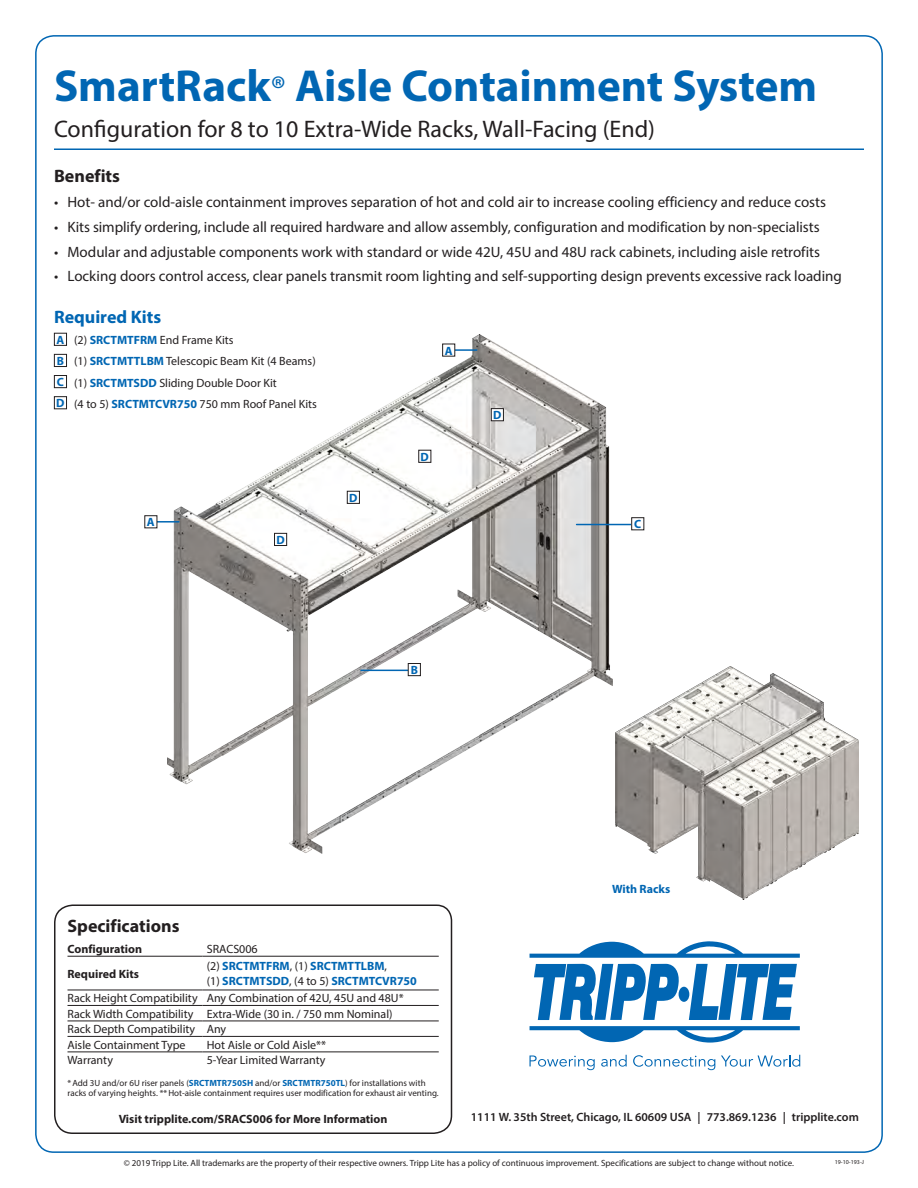
<style>
.page{position:relative;width:918px;height:1188px;background:#fff}
.page>*{position:absolute;margin:0;border:0;box-sizing:border-box;transform-origin:0 0}
.t1{font:700 45px "Myriad Pro";color:#0166b3}
.t2{font:24px "Myriad Pro";color:#231f20}
.t3{font:700 18px "Myriad Pro";color:#231f20}
.t4{font:700 18px "Myriad Pro";color:#0166b3}
.t5{font:15px "Myriad Pro";color:#231f20}
.t6{font:12px "Myriad Pro";color:#231f20}
.t7{font:700 12px/14.4px "Myriad Pro";color:#0166b3}
.t8{font:700 12px "Myriad Pro";color:#231f20}
.t9{font:600 12px "Myriad Pro";color:#231f20}
.t10{font:9px/10.8px "Myriad Pro";color:#231f20}
.t11{font:6px "Myriad Pro";color:#231f20}
.s1{font-weight:400;font-size:36px}
.s2{font-weight:700;color:#0166b3}
.s3{font-weight:400;color:#231f20}
</style>
<div class="page">
<svg style="left:54px;top:904px;width:399px;height:230px"></svg>
<hr style="left:54px;top:148px;width:810px;height:2px;background:#0166b3">
<hr style="left:68px;top:956px;width:134px;height:1px;background:#231f20">
<hr style="left:202px;top:956px;width:237px;height:1px;background:#231f20">
<hr style="left:68px;top:990px;width:134px;height:1px;background:#231f20">
<hr style="left:202px;top:990px;width:237px;height:1px;background:#231f20">
<hr style="left:68px;top:1005px;width:134px;height:1px;background:#231f20">
<hr style="left:202px;top:1005px;width:237px;height:1px;background:#231f20">
<hr style="left:68px;top:1021px;width:134px;height:1px;background:#231f20">
<hr style="left:202px;top:1021px;width:237px;height:1px;background:#231f20">
<hr style="left:68px;top:1036px;width:134px;height:1px;background:#231f20">
<hr style="left:202px;top:1036px;width:237px;height:1px;background:#231f20">
<hr style="left:68px;top:1052px;width:134px;height:1px;background:#231f20">
<hr style="left:202px;top:1052px;width:237px;height:1px;background:#231f20">
<div style="left:54px;top:333px;width:13px;height:13px;border:1px solid #231f20"></div>
<div style="left:54px;top:354px;width:13px;height:13px;border:1px solid #231f20"></div>
<div style="left:54px;top:375px;width:13px;height:13px;border:1px solid #231f20"></div>
<div style="left:54px;top:396px;width:13px;height:13px;border:1px solid #231f20"></div>
<div style="left:679px;top:987px;width:10px;height:15px;background:#0166b3;border-radius:50%"></div>
<svg style="left:534px;top:964px;width:146px;height:56px"></svg>
<svg style="left:689px;top:964px;width:108px;height:56px"></svg>
<svg style="left:530px;top:941px;width:270px;height:17px"></svg>
<svg style="left:530px;top:1026px;width:270px;height:17px"></svg>
<svg style="left:529px;top:1056px;width:66px;height:14px"></svg>
<svg style="left:601px;top:1055px;width:26px;height:12px"></svg>
<svg style="left:633px;top:1055px;width:82px;height:15px"></svg>
<svg style="left:721px;top:1055px;width:79px;height:12px"></svg>
<img style="left:616px;top:666px;width:243px;height:234px">
<img style="left:167px;top:334px;width:446px;height:520px">
<hr style="left:577px;top:524px;width:59px;height:1px;background:#0166b3">
<div style="left:632px;top:518px;width:12px;height:12px;background:#fff"></div>
<div style="left:631px;top:517px;width:13px;height:13px;border:1px solid #231f20"></div>
<hr style="left:153px;top:521px;width:26px;height:2px;background:#0166b3">
<div style="left:145px;top:516px;width:12px;height:12px;background:#fff"></div>
<div style="left:144px;top:515px;width:13px;height:13px;border:1px solid #231f20"></div>
<hr style="left:451px;top:349px;width:26px;height:2px;background:#0166b3">
<div style="left:443px;top:344px;width:12px;height:12px;background:#fff"></div>
<div style="left:442px;top:344px;width:13px;height:13px;border:1px solid #231f20"></div>
<hr style="left:361px;top:670px;width:55px;height:1px;background:#0166b3">
<div style="left:408px;top:664px;width:12px;height:12px;background:#fff"></div>
<div style="left:408px;top:663px;width:13px;height:13px;border:1px solid #231f20"></div>
<div style="left:491px;top:409px;width:12px;height:12px;background:#fff"></div>
<div style="left:491px;top:408px;width:13px;height:13px;border:1px solid #231f20"></div>
<div style="left:419px;top:450px;width:12px;height:12px;background:#fff"></div>
<div style="left:418px;top:450px;width:13px;height:13px;border:1px solid #231f20"></div>
<div style="left:347px;top:491px;width:12px;height:12px;background:#fff"></div>
<div style="left:347px;top:491px;width:13px;height:13px;border:1px solid #231f20"></div>
<div style="left:275px;top:533px;width:12px;height:13px;background:#fff"></div>
<div style="left:274px;top:533px;width:13px;height:13px;border:1px solid #231f20"></div>
<p class="t1" style="left:54px;top:57px;width:765px">SmartRack<span class="s1">®</span> Aisle Containment System</p>
<p class="t2" style="left:54px;top:114px;width:603px">Configuration for 8 to 10 Extra-Wide Racks, Wall-Facing (End)</p>
<p class="t3" style="left:54px;top:164px;width:68px">Benefits</p>
<p class="t5" style="left:54px;top:193px;width:774px">• Hot- and/or cold-aisle containment improves separation of hot and cold air to increase cooling efficiency and reduce costs</p>
<p class="t5" style="left:54px;top:217px;width:767px">• Kits simplify ordering, include all required hardware and allow assembly, configuration and modification by non-specialists</p>
<p class="t5" style="left:54px;top:242px;width:768px">• Modular and adjustable components work with standard or wide 42U, 45U and 48U rack cabinets, including aisle retrofits</p>
<p class="t5" style="left:54px;top:267px;width:789px">• Locking doors control access, clear panels transmit room lighting and self-supporting design prevents excessive rack loading</p>
<p class="t4" style="left:54px;top:305px;width:109px">Required Kits</p>
<p class="t7" style="left:57px;top:332px;width:9px">A</p>
<p class="t6" style="left:74px;top:333px;width:161px">(2) <span class="s2">SRCTMTFRM</span> End Frame Kits</p>
<p class="t7" style="left:57px;top:353px;width:9px">B</p>
<p class="t6" style="left:74px;top:354px;width:243px">(1) <span class="s2">SRCTMTTLBM</span> Telescopic Beam Kit (4 Beams)</p>
<p class="t7" style="left:57px;top:374px;width:9px">C</p>
<p class="t6" style="left:74px;top:375px;width:204px">(1) <span class="s2">SRCTMTSDD</span> Sliding Double Door Kit</p>
<p class="t7" style="left:56px;top:396px;width:10px">D</p>
<p class="t6" style="left:74px;top:396px;width:244px">(4 to 5) <span class="s2">SRCTMTCVR750</span> 750 mm Roof Panel Kits</p>
<p class="t7" style="left:445px;top:343px;width:9px">A</p>
<p class="t7" style="left:493px;top:408px;width:10px">D</p>
<p class="t7" style="left:349px;top:490px;width:10px">D</p>
<p class="t7" style="left:421px;top:449px;width:10px">D</p>
<p class="t7" style="left:147px;top:515px;width:9px">A</p>
<p class="t7" style="left:634px;top:517px;width:9px">C</p>
<p class="t7" style="left:276px;top:532px;width:10px">D</p>
<p class="t7" style="left:411px;top:662px;width:9px">B</p>
<p class="t3" style="left:68px;top:914px;width:113px">Specifications</p>
<p class="t8" style="left:68px;top:941px;width:76px">Configuration</p>
<p class="t6" style="left:207px;top:942px;width:52px">SRACS006</p>
<p class="t8" style="left:68px;top:966px;width:73px">Required Kits</p>
<p class="t7" style="left:207px;top:959px;width:212px"><span class="s3">(2)</span> SRCTMTFRM<span class="s3">, (1)</span> SRCTMTTLBM<span class="s3">,<br>(1)</span> SRCTMTSDD<span class="s3">, (4 to 5)</span> SRCTMTCVR750</p>
<p class="t6" style="left:68px;top:991px;width:132px">Rack Height Compatibility</p>
<p class="t6" style="left:207px;top:991px;width:198px">Any Combination of 42U, 45U and 48U*</p>
<p class="t6" style="left:68px;top:1006px;width:127px">Rack Width Compatibility</p>
<p class="t6" style="left:207px;top:1006px;width:187px">Extra-Wide (30 in. / 750 mm Nominal)</p>
<p class="t6" style="left:68px;top:1022px;width:129px">Rack Depth Compatibility</p>
<p class="t6" style="left:207px;top:1022px;width:21px">Any</p>
<p class="t6" style="left:68px;top:1037px;width:120px">Aisle Containment Type</p>
<p class="t6" style="left:207px;top:1037px;width:121px">Hot Aisle or Cold Aisle**</p>
<p class="t6" style="left:68px;top:1053px;width:47px">Warranty</p>
<p class="t6" style="left:207px;top:1053px;width:120px">5-Year Limited Warranty</p>
<p class="t10" style="left:68px;top:1077px;width:373px">*Add 3U and/or 6U riser panels (<span class="s2">SRCTMTR750SH</span> and/or <span class="s2">SRCTMTR750TL</span>) for installations with racks of varying heights. **Hot-aisle containment requires user modification for exhaust air venting.</p>
<p class="t8" style="left:119px;top:1111px;width:270px">Visit tripplite.com/SRACS006 for More Information</p>
<p class="t7" style="left:612px;top:882px;width:60px">With Racks</p>
<p class="t9" style="left:471px;top:1109px;width:389px">1111 W. 35th Street, Chicago, IL 60609 USA | 773.869.1236 | tripplite.com</p>
<p class="t10" style="left:124px;top:1158px;width:672px">© 2019 Tripp Lite. All trademarks are the property of their respective owners. Tripp Lite has a policy of continuous improvement. Specifications are subject to change without notice.</p>
<p class="t11" style="left:835px;top:1159px;width:31px">19-10-193-J</p>
</div>
